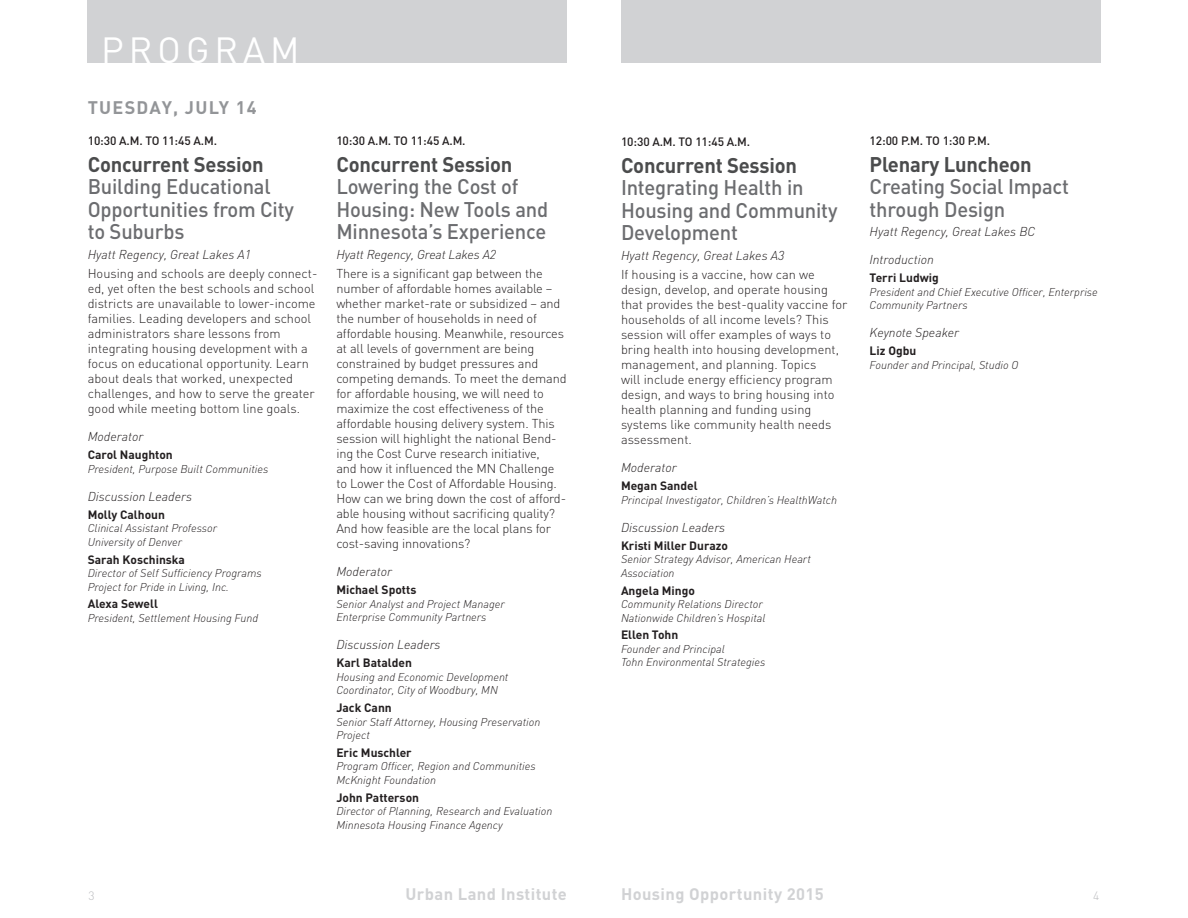
<style>
.page{position:relative;width:1188px;height:918px;background:#fff}
.page>*{position:absolute;margin:0;border:0;box-sizing:border-box;transform-origin:0 0}
.Bar_Header{font:36px "DIN";letter-spacing:.14em;color:#fff}
.Session{font:500 21px/22.5px "DIN";letter-spacing:-.01em;color:#6c6d70;scale:.96 1}
.Session_Bold{font:700 21px "DIN";letter-spacing:-.01em;color:#4b4c4d;scale:.96 1}
.Day_Date{font:700 18px "DIN";letter-spacing:.07em;color:#939598}
.t1{font:700 16.5px "DIN";letter-spacing:.025em;color:#d1d2d4}
.Body{font:300 12.75px/15px "DIN";letter-spacing:-.01em;color:#231f20}
.Moderator_Speaker_Ti{font:italic 300 12.75px "DIN";color:#231f20}
.Body-2{font:italic 300 12.75px "DIN";color:#231f20}
.Speaker{font:700 12px "DIN";color:#231f20}
.Time{font:500 12px "DIN";letter-spacing:-.01em;color:#231f20}
.t2{font:300 12px "DIN";color:#bcbdc0}
.Speaker-2{font:italic 300 11.25px/13.5px "DIN";color:#231f20}
</style>
<div class="page">
<div style="left:88px;top:0;width:479px;height:63px;background:#d1d2d4"></div>
<div style="left:621px;top:0;width:479px;height:63px;background:#d1d2d4"></div>
<p class="Bar_Header" style="left:101px;top:30px;width:200px">PROGRAM</p>
<p class="Day_Date" style="left:88px;top:96px;width:170px">TUESDAY, JULY 14</p>
<p class="Time" style="left:88px;top:132px;width:131px">10:30 A.M. TO 11:45 A.M.</p>
<p class="Session_Bold" style="left:88px;top:150px;width:185px">Concurrent Session</p>
<p class="Session" style="left:88px;top:175px;width:216px">Building Educational<br>Opportunities from City to Suburbs</p>
<p class="Body-2" style="left:88px;top:246px;width:165px">Hyatt Regency, Great Lakes A1</p>
<p class="Body" style="left:88px;top:266px;width:231px">Housing and schools are deeply connect&shy;ed, yet often the best schools and school districts are unavailable to lower-income families. Leading developers and school administrators share lessons from integrating housing development with a focus on educational opportunity. Learn about deals that worked, unexpected challenges, and how to serve the greater good while meeting bottom line goals.</p>
<p class="Moderator_Speaker_Ti" style="left:88px;top:429px;width:57px">Moderator</p>
<p class="Speaker" style="left:88px;top:447px;width:87px">Carol Naughton</p>
<p class="Speaker-2" style="left:88px;top:462px;width:182px">President, Purpose Built Communities</p>
<p class="Moderator_Speaker_Ti" style="left:88px;top:488px;width:106px">Discussion Leaders</p>
<p class="Speaker" style="left:88px;top:506px;width:79px">Molly Calhoun</p>
<p class="Speaker-2" style="left:88px;top:521px;width:131px">Clinical Assistant Professor<br>University of Denver</p>
<p class="Speaker" style="left:88px;top:551px;width:99px">Sarah Koschinska</p>
<p class="Speaker-2" style="left:88px;top:566px;width:176px">Director of Self Sufficiency Programs<br>Project for Pride in Living, Inc.</p>
<p class="Speaker" style="left:88px;top:596px;width:72px">Alexa Sewell</p>
<p class="Speaker-2" style="left:88px;top:611px;width:172px">President, Settlement Housing Fund</p>
<p class="Time" style="left:336px;top:132px;width:131px">10:30 A.M. TO 11:45 A.M.</p>
<p class="Session_Bold" style="left:336px;top:150px;width:185px">Concurrent Session</p>
<p class="Session" style="left:336px;top:175px;width:222px">Lowering the Cost of<br>Housing: New Tools and<br>Minnesota’s Experience</p>
<p class="Body-2" style="left:336px;top:246px;width:161px">Hyatt Regency, Great Lakes A2</p>
<p class="Body" style="left:336px;top:266px;width:232px">There is a significant gap between the number of affordable homes available – whether market-rate or subsidized – and the number of households in need of affordable housing. Meanwhile, resources at all levels of government are being constrained by budget pressures and competing demands. To meet the demand for affordable housing, we will need to maximize the cost effectiveness of the affordable housing delivery system. This session will highlight the national Bend&shy;ing the Cost Curve research initiative,<br>and how it influenced the MN Challenge to Lower the Cost of Affordable Housing.<br>How can we bring down the cost of afford&shy;able housing without sacrificing quality?<br>And how feasible are the local plans for cost-saving innovations?</p>
<p class="Moderator_Speaker_Ti" style="left:336px;top:564px;width:57px">Moderator</p>
<p class="Speaker" style="left:336px;top:582px;width:82px">Michael Spotts</p>
<p class="Speaker-2" style="left:336px;top:597px;width:170px">Senior Analyst and Project Manager<br>Enterprise Community Partners</p>
<p class="Moderator_Speaker_Ti" style="left:336px;top:637px;width:106px">Discussion Leaders</p>
<p class="Speaker" style="left:336px;top:655px;width:77px">Karl Batalden</p>
<p class="Speaker-2" style="left:336px;top:670px;width:174px">Housing and Economic Development<br>Coordinator, City of Woodbury, MN</p>
<p class="Speaker" style="left:336px;top:700px;width:57px">Jack Cann</p>
<p class="Speaker-2" style="left:336px;top:715px;width:206px">Senior Staff Attorney, Housing Preservation<br>Project</p>
<p class="Speaker" style="left:336px;top:745px;width:77px">Eric Muschler</p>
<p class="Speaker-2" style="left:336px;top:760px;width:201px">Program Officer, Region and Communities<br>McKnight Foundation</p>
<p class="Speaker" style="left:336px;top:789px;width:84px">John Patterson</p>
<p class="Speaker-2" style="left:336px;top:804px;width:218px">Director of Planning, Research and Evaluation<br>Minnesota Housing Finance Agency</p>
<p class="Time" style="left:621px;top:133px;width:131px">10:30 A.M. TO 11:45 A.M.</p>
<p class="Session_Bold" style="left:621px;top:151px;width:185px">Concurrent Session</p>
<p class="Session" style="left:621px;top:176px;width:227px">Integrating Health in<br>Housing and Community<br>Development</p>
<p class="Body-2" style="left:621px;top:247px;width:165px">Hyatt Regency, Great Lakes A3</p>
<p class="Body" style="left:621px;top:267px;width:228px">If housing is a vaccine, how can we design, develop, and operate housing that provides the best-quality vaccine for households of all income levels? This session will offer examples of ways to bring health into housing development, management, and planning. Topics<br>will include energy efficiency program design, and ways to bring housing into health planning and funding using systems like community health needs assessment.</p>
<p class="Moderator_Speaker_Ti" style="left:621px;top:460px;width:57px">Moderator</p>
<p class="Speaker" style="left:621px;top:478px;width:78px">Megan Sandel</p>
<p class="Speaker-2" style="left:621px;top:493px;width:218px">Principal Investigator, Children’s HealthWatch</p>
<p class="Moderator_Speaker_Ti" style="left:621px;top:519px;width:106px">Discussion Leaders</p>
<p class="Speaker" style="left:621px;top:537px;width:109px">Kristi Miller Durazo</p>
<p class="Speaker-2" style="left:621px;top:552px;width:191px">Senior Strategy Advisor, American Heart<br>Association</p>
<p class="Speaker" style="left:621px;top:582px;width:75px">Angela Mingo</p>
<p class="Speaker-2" style="left:621px;top:597px;width:146px">Community Relations Director<br>Nationwide Children’s Hospital</p>
<p class="Speaker" style="left:621px;top:627px;width:59px">Ellen Tohn</p>
<p class="Speaker-2" style="left:621px;top:642px;width:146px">Founder and Principal<br>Tohn Environmental Strategies</p>
<p class="Time" style="left:870px;top:132px;width:122px">12:00 P.M. TO 1:30 P.M.</p>
<p class="Session_Bold" style="left:870px;top:150px;width:171px">Plenary Luncheon</p>
<p class="Session" style="left:870px;top:175px;width:209px">Creating Social Impact through Design</p>
<p class="Body-2" style="left:870px;top:224px;width:167px">Hyatt Regency, Great Lakes BC</p>
<p class="Moderator_Speaker_Ti" style="left:870px;top:252px;width:66px">Introduction</p>
<p class="Speaker" style="left:870px;top:270px;width:71px">Terri Ludwig</p>
<p class="Speaker-2" style="left:870px;top:285px;width:230px">President and Chief Executive Officer, Enterprise<br>Community Partners</p>
<p class="Moderator_Speaker_Ti" style="left:870px;top:325px;width:91px">Keynote Speaker</p>
<p class="Speaker" style="left:870px;top:343px;width:48px">Liz Ogbu</p>
<p class="Speaker-2" style="left:870px;top:358px;width:150px">Founder and Principal, Studio O</p>
<p class="t2" style="left:89px;top:888px;width:8px">3</p>
<p class="t1" style="left:405px;top:883px;width:163px">Urban Land Institute</p>
<p class="t1" style="left:621px;top:883px;width:204px">Housing Opportunity 2015</p>
<p class="t2" style="left:1093px;top:888px;width:8px">4</p>
</div>
